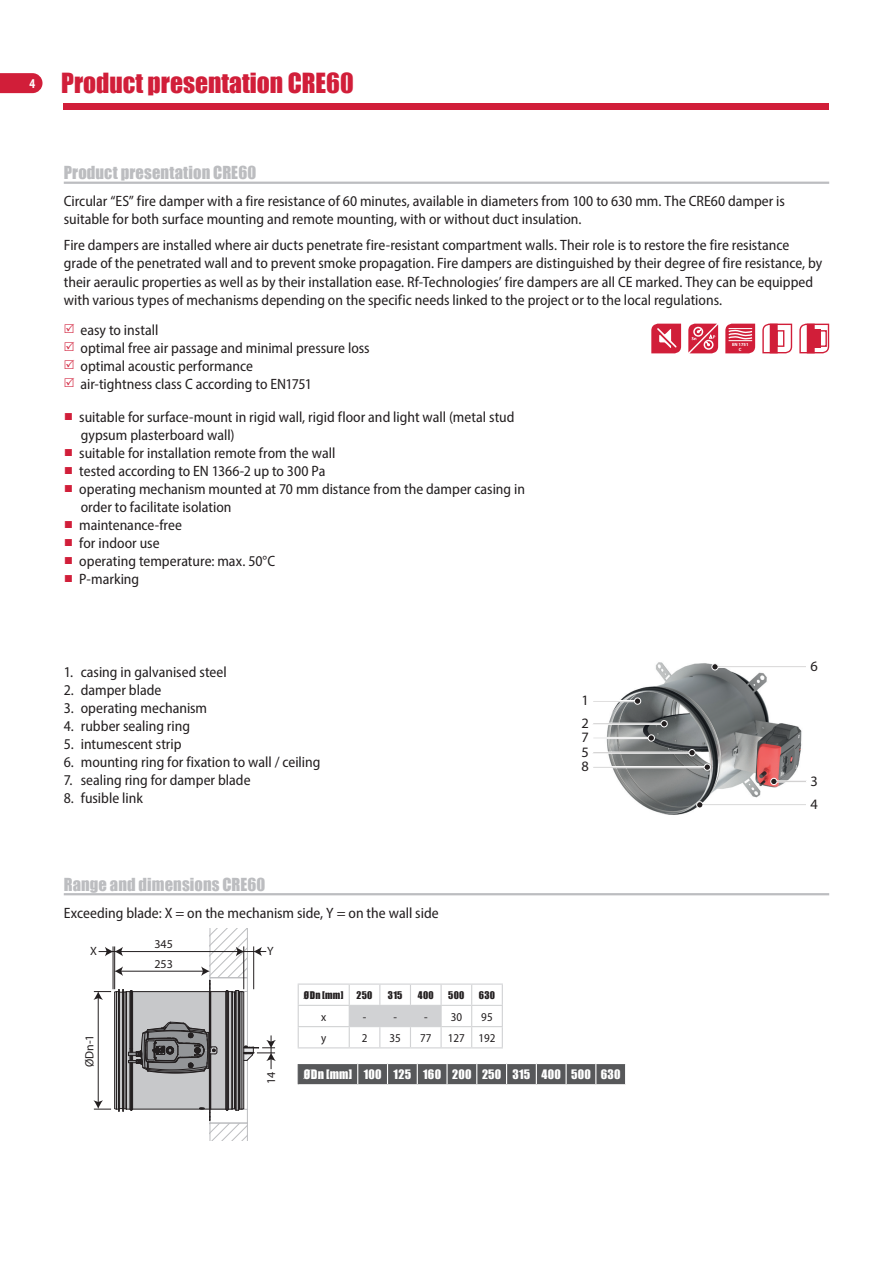
<style>
.page{position:relative;width:893px;height:1263px;background:#fff}
.page>*{position:absolute;margin:0;border:0;box-sizing:border-box;transform-origin:0 0}
.t1{font:25.5px "Impact";color:#d11e39}
.t2{font:16.5px "Impact";letter-spacing:.005em;color:#bcbdc0}
.t3{font:semi-condensed 15px/18px "Myriad Pro";color:#231f20}
.t4{font:14.4px/22.6px "Myriad Pro";color:#231f20}
.t5{font:12px "Impact";letter-spacing:.02em;color:#fff}
.t6{font:semi-condensed 12px "Myriad Pro";color:#231f20}
.t7{font:12px "Myriad Pro";color:#231f20}
.t8{font:9.75px "Impact";letter-spacing:.025em;color:#231f20}
.t9{font:700 4.5px/4.9px "Myriad Pro";color:#fff;text-align:center}
.s1{font-family:"Lucida Sans Unicode";font-stretch:normal;font-size:12px;color:#d11e39}
</style>
<div class="page">
<div style="left:64px;top:103px;width:765px;height:6px;background:#d11e39"></div>
<svg style="left:0;top:73px;width:43px;height:20px"></svg>
<hr style="left:64px;top:182px;width:765px;height:2px;background:#bcbdc0">
<hr style="left:64px;top:893px;width:765px;height:2px;background:#bcbdc0">
<svg style="left:651px;top:324px;width:30px;height:29px"></svg>
<svg style="left:688px;top:324px;width:30px;height:29px"></svg>
<svg style="left:725px;top:324px;width:30px;height:29px"></svg>
<svg style="left:762px;top:324px;width:30px;height:29px"></svg>
<div style="left:776px;top:330px;width:8px;height:17px;border:1px solid #d11e39"></div>
<svg style="left:799px;top:324px;width:30px;height:29px"></svg>
<div style="left:819px;top:330px;width:8px;height:17px;border:1px solid #d11e39"></div>
<div style="left:812px;top:329px;width:8px;height:19px;background:#d11e39"></div>
<img style="left:593px;top:662px;width:213px;height:153px">
<div style="left:648px;top:735px;width:7px;height:6px;border:1px solid #fff;border-radius:3px"></div>
<div style="left:634px;top:698px;width:7px;height:6px;background:#231f20;border-radius:3px"></div>
<div style="left:634px;top:698px;width:7px;height:6px;border:1px solid #fff;border-radius:3px"></div>
<div style="left:661px;top:720px;width:6px;height:7px;border:1px solid #fff;border-radius:3px"></div>
<div style="left:704px;top:764px;width:7px;height:6px;border:1px solid #fff;border-radius:3px"></div>
<div style="left:689px;top:749px;width:6px;height:7px;background:#231f20;border-radius:3px"></div>
<div style="left:689px;top:749px;width:6px;height:7px;border:1px solid #fff;border-radius:3px"></div>
<div style="left:712px;top:663px;width:6px;height:7px;border:1px solid #fff;border-radius:3px"></div>
<div style="left:771px;top:778px;width:6px;height:7px;background:#231f20;border-radius:3px"></div>
<div style="left:771px;top:778px;width:6px;height:7px;border:1px solid #fff;border-radius:3px"></div>
<div style="left:696px;top:801px;width:7px;height:7px;border:1px solid #fff;border-radius:3px"></div>
<svg style="left:93px;top:928px;width:183px;height:213px"></svg>
<hr style="left:298px;top:983px;width:51px;height:2px;background:#d1d2d4">
<hr style="left:349px;top:983px;width:31px;height:2px;background:#d1d2d4">
<hr style="left:380px;top:983px;width:30px;height:2px;background:#d1d2d4">
<hr style="left:410px;top:983px;width:31px;height:2px;background:#d1d2d4">
<hr style="left:441px;top:983px;width:31px;height:2px;background:#d1d2d4">
<hr style="left:472px;top:983px;width:31px;height:2px;background:#d1d2d4">
<svg style="left:298px;top:984px;width:205px;height:63px"></svg>
<hr style="left:298px;top:1047px;width:51px;height:1px;background:#d1d2d4">
<hr style="left:349px;top:1047px;width:31px;height:1px;background:#d1d2d4">
<hr style="left:380px;top:1047px;width:30px;height:1px;background:#d1d2d4">
<hr style="left:410px;top:1047px;width:31px;height:1px;background:#d1d2d4">
<hr style="left:441px;top:1047px;width:31px;height:1px;background:#d1d2d4">
<hr style="left:472px;top:1047px;width:31px;height:1px;background:#d1d2d4">
<svg style="left:298px;top:1063px;width:328px;height:22px;background:#6a6b6d"></svg>
<h1 class="t1" style="left:30px;top:63px;width:326px"><sup>4</sup> Product presentation CRE60</h1>
<p class="t2" style="left:64px;top:160px;width:194px">Product presentation CRE60</p>
<p class="t3" style="left:64px;top:192px;width:723px">Circular “ES” fire damper with a fire resistance of 60 minutes, available in diameters from 100 to 630 mm. The CRE60 damper is suitable for both surface mounting and remote mounting, with or without duct insulation.</p>
<p class="t3" style="left:64px;top:236px;width:760px">Fire dampers are installed where air ducts penetrate fire-resistant compartment walls. Their role is to restore the fire resistance grade of the penetrated wall and to prevent smoke propagation. Fire dampers are distinguished by their degree of fire resistance, by their aeraulic properties as well as by their installation ease. Rf-Technologies’ fire dampers are all CE marked. They can be equipped with various types of mechanisms depending on the specific needs linked to the project or to the local regulations.</p>
<p class="t3" style="left:80px;top:321px;width:291px">easy to install<br>optimal free air passage and minimal pressure loss optimal acoustic performance<br>air-tightness class C according to EN1751</p>
<p class="t3" style="left:64px;top:408px;width:452px"><span class="s1">∎</span> suitable for surface-mount in rigid wall, rigid floor and light wall (metal stud</p>
<p class="t3" style="left:81px;top:426px;width:155px">gypsum plasterboard wall)</p>
<p class="t3" style="left:64px;top:444px;width:273px"><span class="s1">∎</span> suitable for installation remote from the wall</p>
<p class="t3" style="left:64px;top:462px;width:263px"><span class="s1">∎</span> tested according to EN 1366-2 up to 300 Pa</p>
<p class="t3" style="left:64px;top:480px;width:463px"><span class="s1">∎</span> operating mechanism mounted at 70 mm distance from the damper casing in</p>
<p class="t3" style="left:81px;top:498px;width:152px">order to facilitate isolation</p>
<p class="t3" style="left:64px;top:516px;width:120px"><span class="s1">∎</span> maintenance‑free</p>
<p class="t3" style="left:64px;top:534px;width:97px"><span class="s1">∎</span> for indoor use</p>
<p class="t3" style="left:64px;top:552px;width:213px"><span class="s1">∎</span> operating temperature: max. 50°C</p>
<p class="t3" style="left:64px;top:570px;width:77px"><span class="s1">∎</span> P-marking</p>
<p class="t9" style="left:732px;top:342px;width:18px">EN 1751<br>C</p>
<p class="t3" style="left:64px;top:662px;width:164px">1. casing in galvanised steel</p>
<p class="t3" style="left:64px;top:680px;width:99px">2. damper blade</p>
<p class="t3" style="left:64px;top:698px;width:145px">3. operating mechanism</p>
<p class="t3" style="left:64px;top:716px;width:128px">4. rubber sealing ring</p>
<p class="t3" style="left:64px;top:734px;width:119px">5. intumescent strip</p>
<p class="t3" style="left:64px;top:752px;width:258px">6. mounting ring for fixation to wall / ceiling</p>
<p class="t3" style="left:64px;top:770px;width:188px">7. sealing ring for damper blade</p>
<p class="t3" style="left:64px;top:788px;width:81px">8. fusible link</p>
<p class="t2" style="left:64px;top:872px;width:203px">Range and dimensions CRE60</p>
<p class="t3" style="left:64px;top:903px;width:376px">Exceeding blade: X = on the mechanism side, Y = on the wall side</p>
<p class="t7" style="left:154px;top:956px;width:20px">253</p>
<p class="t7" style="left:154px;top:937px;width:20px">345</p>
<p class="t7" style="left:90px;top:943px;width:8px">X</p>
<p class="t7" style="left:267px;top:943px;width:8px">Y</p>
<p class="t4" style="left:581px;top:689px;width:9px">1<br>2</p>
<p class="t4" style="left:581px;top:755px;width:9px">8</p>
<p class="t4" style="left:581px;top:726px;width:9px">7</p>
<p class="t4" style="left:581px;top:740px;width:9px">5</p>
<p class="t7" style="left:82px;top:1067px;width:34px;rotate:-90deg">ØDn-1</p>
<p class="t7" style="left:264px;top:1084px;width:14px;rotate:-90deg">14</p>
<p class="t8" style="left:304px;top:987px;width:41px">ØDn [mm]</p>
<p class="t8" style="left:357px;top:987px;width:17px">250</p>
<p class="t8" style="left:388px;top:987px;width:16px">315</p>
<p class="t8" style="left:418px;top:987px;width:17px">400</p>
<p class="t8" style="left:448px;top:987px;width:18px">500</p>
<p class="t8" style="left:479px;top:987px;width:18px">630</p>
<p class="t6" style="left:321px;top:1009px;width:7px">x</p>
<p class="t6" style="left:363px;top:1009px;width:36px">- -</p>
<p class="t6" style="left:424px;top:1009px;width:40px">- 30</p>
<p class="t6" style="left:481px;top:1009px;width:13px">95</p>
<p class="t6" style="left:321px;top:1030px;width:7px">y</p>
<p class="t6" style="left:362px;top:1030px;width:7px">2</p>
<p class="t6" style="left:389px;top:1030px;width:13px">35</p>
<p class="t6" style="left:420px;top:1030px;width:13px">77</p>
<p class="t6" style="left:448px;top:1030px;width:49px">127 192</p>
<p class="t5" style="left:304px;top:1065px;width:318px">ØDn [mm] 100 125 160 200 250 315 400 500 630</p>
<p class="t4" style="left:810px;top:655px;width:9px">6</p>
<p class="t4" style="left:810px;top:769px;width:9px;line-height:23.4px">3<br>4</p>
</div>
